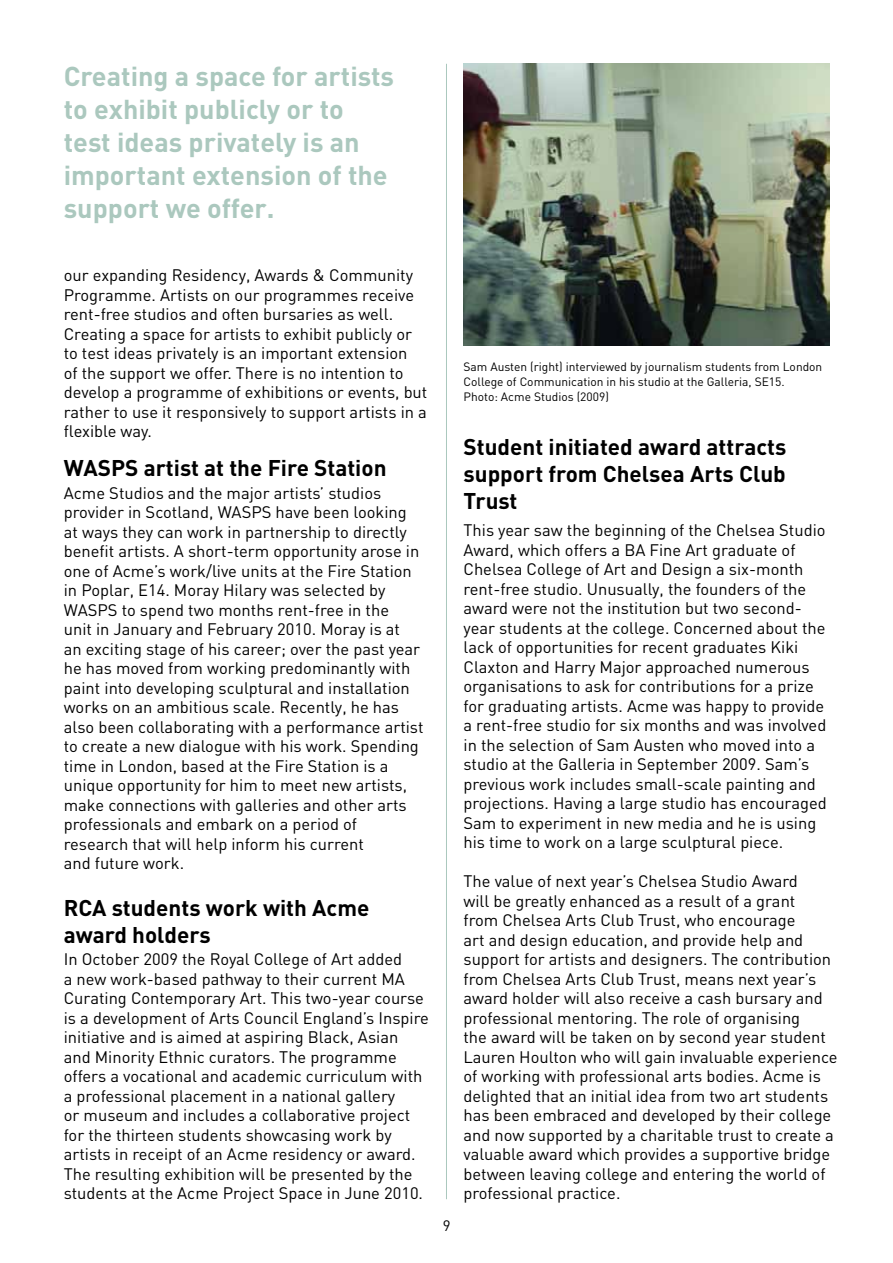
<style>
.page{position:relative;width:893px;height:1263px;background:#fff}
.page>*{position:absolute;margin:0;border:0;box-sizing:border-box;transform-origin:0 0}
.t1{font:700 27px/33px "DIN";color:#abc8be}
.t2{font:700 22.5px/27px "DIN";color:#000}
.t3{font:16.5px/19.5px "DIN";color:#000}
.t4{font:15px "DIN";color:#000}
.t5{font:12px/15px "DIN";color:#000}
</style>
<div class="page">
<hr style="left:446px;top:64px;width:1px;height:1135px;background:#abc8be">
<img style="left:463px;top:64px;width:366px;height:281px">
<h1 class="t1" style="left:64px;top:59px;width:332px">Creating a space for artists to exhibit publicly or to test ideas privately is an important extension of the support we offer.</h1>
<p class="t3" style="left:64px;top:266px;width:365px">our expanding Residency, Awards &amp; Community Programme. Artists on our programmes receive rent-free studios and often bursaries as well.<br>Creating a space for artists to exhibit publicly or to test ideas privately is an important extension<br>of the support we offer. There is no intention to develop a programme of exhibitions or events, but rather to use it responsively to support artists in a flexible way.</p>
<h2 class="t2" style="left:64px;top:454px;width:324px">WASPS artist at the Fire Station</h2>
<p class="t3" style="left:64px;top:483px;width:361px">Acme Studios and the major artists’ studios provider in Scotland, WASPS have been looking at ways they can work in partnership to directly benefit artists. A short-term opportunity arose in one of Acme’s work/live units at the Fire Station in Poplar, E14. Moray Hilary was selected by WASPS to spend two months rent-free in the<br>unit in January and February 2010. Moray is at<br>an exciting stage of his career; over the past year he has moved from working predominantly with paint into developing sculptural and installation works on an ambitious scale. Recently, he has also been collaborating with a performance artist to create a new dialogue with his work. Spending time in London, based at the Fire Station is a unique opportunity for him to meet new artists, make connections with galleries and other arts professionals and embark on a period of research that will help inform his current<br>and future work.</p>
<h2 class="t2" style="left:64px;top:893px;width:307px">RCA students work with Acme award holders</h2>
<p class="t3" style="left:64px;top:950px;width:367px">In October 2009 the Royal College of Art added<br>a new work-based pathway to their current MA Curating Contemporary Art. This two-year course is a development of Arts Council England’s Inspire initiative and is aimed at aspiring Black, Asian and Minority Ethnic curators. The programme offers a vocational and academic curriculum with a professional placement in a national gallery<br>or museum and includes a collaborative project for the thirteen students showcasing work by artists in receipt of an Acme residency or award.<br>The resulting exhibition will be presented by the students at the Acme Project Space in June 2010.</p>
<p class="t5" style="left:463px;top:359px;width:360px">Sam Austen (right) interviewed by journalism students from London<br>College of Communication in his studio at the Galleria, SE15.<br>Photo: Acme Studios (2009)</p>
<p class="t4" style="left:443px;top:1217px;width:9px">9</p>
<h2 class="t2" style="left:463px;top:433px;width:324px;text-align:justify">Student initiated award attracts support from Chelsea Arts Club Trust</h2>
<p class="t3" style="left:463px;top:521px;width:365px">This year saw the beginning of the Chelsea Studio Award, which offers a BA Fine Art graduate of Chelsea College of Art and Design a six-month rent-free studio. Unusually, the founders of the award were not the institution but two second&shy;year students at the college. Concerned about the lack of opportunities for recent graduates Kiki Claxton and Harry Major approached numerous organisations to ask for contributions for a prize for graduating artists. Acme was happy to provide a rent-free studio for six months and was involved in the selection of Sam Austen who moved into a studio at the Galleria in September 2009. Sam’s previous work includes small-scale painting and projections. Having a large studio has encouraged Sam to experiment in new media and he is using his time to work on a large sculptural piece.</p>
<p class="t3" style="left:463px;top:872px;width:376px">The value of next year’s Chelsea Studio Award<br>will be greatly enhanced as a result of a grant<br>from Chelsea Arts Club Trust, who encourage<br>art and design education, and provide help and support for artists and designers. The contribution from Chelsea Arts Club Trust, means next year’s award holder will also receive a cash bursary and professional mentoring. The role of organising<br>the award will be taken on by second year student Lauren Houlton who will gain invaluable experience of working with professional arts bodies. Acme is delighted that an initial idea from two art students has been embraced and developed by their college and now supported by a charitable trust to create a valuable award which provides a supportive bridge between leaving college and entering the world of professional practice.</p>
</div>
